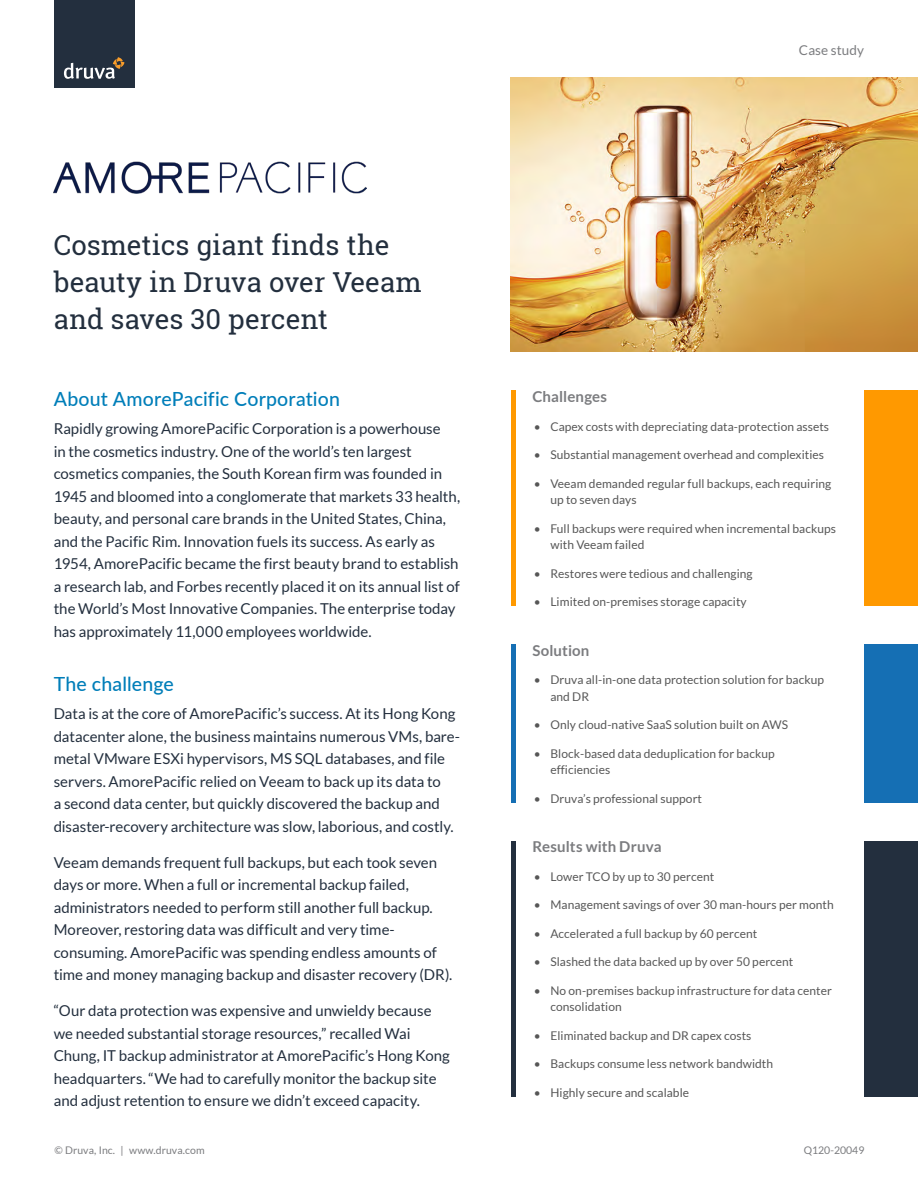
<style>
.page{position:relative;width:918px;height:1188px;background:#fff}
.page>*{position:absolute;margin:0;border:0;box-sizing:border-box;transform-origin:0 0}
.t1{font:27.45px/37.2px "Roboto Slab";color:#232f3e}
.Sub-headline{font:500 19.5px "Lato";letter-spacing:.01em;color:#007eb9}
.Body_copy{font:15px/22.5px "Lato";color:#232f3e}
.Company_profile_titl{font:700 15px "Lato";letter-spacing:.01em;color:#7b7c7f}
.t2{font:13.5px "Lato";letter-spacing:.005em;color:#7b7c7f}
.t3{font:12px/16.5px "Lato";letter-spacing:.005em;color:#575757}
.t4{font:10.5px "Lato";letter-spacing:.01em;color:#7b7c7f}
</style>
<div class="page">
<div style="left:54px;top:0;width:81px;height:88px;background:#232f3e"></div>
<svg style="left:64px;top:57px;width:61px;height:22px"></svg>
<img style="left:511px;top:78px;width:407px;height:274px">
<hr style="left:511px;top:391px;width:4px;height:215px;background:#f90">
<hr style="left:511px;top:644px;width:4px;height:158px;background:#156fb4">
<hr style="left:511px;top:841px;width:4px;height:255px;background:#232f3e">
<div style="left:864px;top:391px;width:54px;height:215px;background:#f90"></div>
<div style="left:864px;top:644px;width:54px;height:158px;background:#156fb4"></div>
<div style="left:864px;top:841px;width:54px;height:255px;background:#232f3e"></div>
<img style="left:54px;top:162px;width:312px;height:31px">
<h1 class="t1" style="left:54px;top:226px;width:370px">Cosmetics giant finds the beauty in Druva over Veeam and saves 30 percent</h1>
<p class="Sub-headline" style="left:54px;top:385px;width:288px">About AmorePacific Corporation</p>
<p class="Body_copy" style="left:54px;top:417px;width:408px">Rapidly growing AmorePacific Corporation is a powerhouse<br>in the cosmetics industry. One of the world’s ten largest cosmetics companies, the South Korean firm was founded in 1945 and bloomed into a conglomerate that markets 33 health, beauty, and personal care brands in the United States, China, and the Pacific Rim. Innovation fuels its success. As early as 1954, AmorePacific became the first beauty brand to establish a research lab, and Forbes recently placed it on its annual list of the World’s Most Innovative Companies. The enterprise today has approximately 11,000 employees worldwide.</p>
<p class="Sub-headline" style="left:54px;top:670px;width:122px">The challenge</p>
<p class="Body_copy" style="left:54px;top:702px;width:408px">Data is at the core of AmorePacific’s success. At its Hong Kong datacenter alone, the business maintains numerous VMs, bare&shy;metal VMware ESXi hypervisors, MS SQL databases, and file servers. AmorePacific relied on Veeam to back up its data to<br>a second data center, but quickly discovered the backup and disaster-recovery architecture was slow, laborious, and costly.</p>
<p class="Body_copy" style="left:54px;top:851px;width:400px">Veeam demands frequent full backups, but each took seven days or more. When a full or incremental backup failed, administrators needed to perform still another full backup.<br>Moreover, restoring data was difficult and very time&shy;consuming. AmorePacific was spending endless amounts of time and money managing backup and disaster recovery (DR).</p>
<p class="Body_copy" style="left:54px;top:999px;width:398px">“Our data protection was expensive and unwieldy because we needed substantial storage resources,” recalled Wai Chung, IT backup administrator at AmorePacific’s Hong Kong headquarters. “We had to carefully monitor the backup site and adjust retention to ensure we didn’t exceed capacity.</p>
<p class="t2" style="left:799px;top:42px;width:66px">Case study</p>
<p class="Company_profile_titl" style="left:532px;top:388px;width:76px">Challenges</p>
<p class="t3" style="left:534px;top:418px;width:297px">• Capex costs with depreciating data-protection assets</p>
<p class="t3" style="left:534px;top:446px;width:292px">• Substantial management overhead and complexities</p>
<p class="t3" style="left:550px;top:475px;width:282px;text-indent:-16px">• Veeam demanded regular full backups, each requiring up to seven days</p>
<p class="t3" style="left:550px;top:520px;width:287px;text-indent:-16px">• Full backups were required when incremental backups with Veeam failed</p>
<p class="t3" style="left:534px;top:565px;width:220px">• Restores were tedious and challenging</p>
<p class="t3" style="left:534px;top:593px;width:214px">• Limited on-premises storage capacity</p>
<p class="Company_profile_titl" style="left:532px;top:642px;width:59px">Solution</p>
<p class="t3" style="left:550px;top:671px;width:275px;text-indent:-16px">• Druva all-in-one data protection solution for backup and DR</p>
<p class="t3" style="left:534px;top:716px;width:256px">• Only cloud-native SaaS solution built on AWS</p>
<p class="t3" style="left:550px;top:745px;width:226px;text-indent:-16px">• Block-based data deduplication for backup efficiencies</p>
<p class="t3" style="left:534px;top:790px;width:170px">• Druva’s professional support</p>
<p class="Company_profile_titl" style="left:532px;top:838px;width:131px">Results with Druva</p>
<p class="t3" style="left:534px;top:868px;width:182px">• Lower TCO by up to 30 percent</p>
<p class="t3" style="left:534px;top:896px;width:301px">• Management savings of over 30 man-hours per month</p>
<p class="t3" style="left:534px;top:925px;width:225px">• Accelerated a full backup by 60 percent</p>
<p class="t3" style="left:534px;top:953px;width:261px">• Slashed the data backed up by over 50 percent</p>
<p class="t3" style="left:550px;top:982px;width:283px;text-indent:-16px">• No on-premises backup infrastructure for data center consolidation</p>
<p class="t3" style="left:534px;top:1027px;width:219px">• Eliminated backup and DR capex costs</p>
<p class="t3" style="left:534px;top:1055px;width:241px">• Backups consume less network bandwidth</p>
<p class="t3" style="left:534px;top:1084px;width:157px">• Highly secure and scalable</p>
<p class="t4" style="left:54px;top:1145px;width:152px">© Druva, Inc. | www.druva.com</p>
<p class="t4" style="left:804px;top:1145px;width:62px">Q120-20049</p>
</div>
